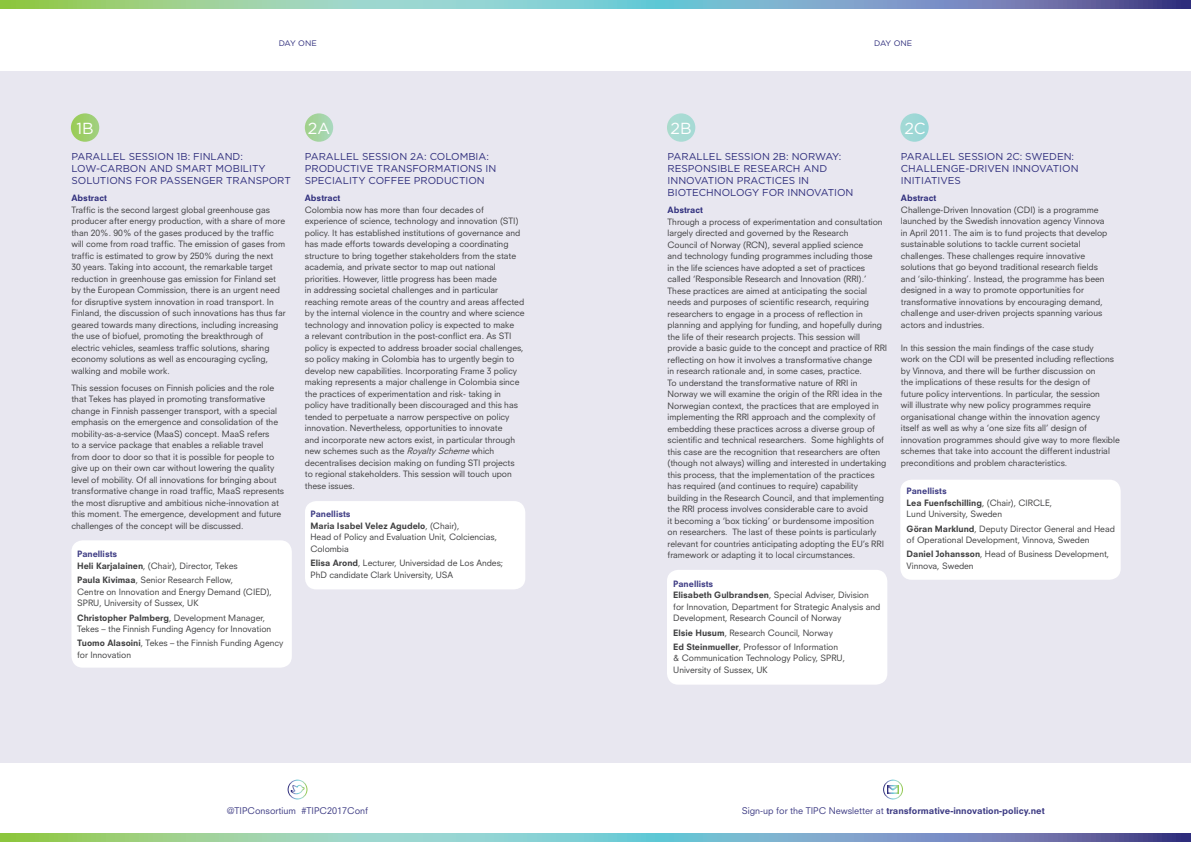
<style>
.page{position:relative;width:1191px;height:842px;background:#fff}
.page>*{position:absolute;margin:0;border:0;box-sizing:border-box;transform-origin:0 0}
.t1{font:16px "Gotham";color:#fff}
.t2{font:10px/12px "Gotham";color:#2e2d7c}
.t3{font:800 9px "Neuzeit SLT Std";color:#3e3c84}
.t4{font:9px "Neuzeit SLT Std";color:#3e3c84}
.t5{font:8.5px/11.5px "Neuzeit SLT Std";color:#3e3e3f}
.t6{font:800 8.5px "Neuzeit SLT Std";color:#2e2d7c}
.t7{font:8px "Gotham";letter-spacing:-.025em;color:#2e2d7c}
.s1{font-weight:800;color:#3e3c84}
.s2{font-weight:800}
.s3{font-style:italic}
.s4{font-weight:400}
</style>
<div class="page">
<div style="left:0;top:71px;width:1191px;height:692px;background:#e8e7f0"></div>
<svg style="left:0;top:0;width:1191px;height:9px"></svg>
<svg style="left:0;top:833px;width:1191px;height:9px"></svg>
<div style="left:288px;top:780px;width:19px;height:19px;border:1px solid #fff;border-radius:50%"></div>
<svg style="left:290px;top:784px;width:15px;height:11px"></svg>
<div style="left:883px;top:780px;width:20px;height:19px;border:1px solid #fff;border-radius:50%"></div>
<svg style="left:887px;top:785px;width:11px;height:9px"></svg>
<div style="left:667px;top:570px;width:220px;height:115px;background:#fff;border-radius:11px"></div>
<div style="left:900px;top:480px;width:220px;height:100px;background:#fff;border-radius:11px"></div>
<div style="left:667px;top:113px;width:28px;height:29px;background:#a9dbd4;border-radius:14px"></div>
<div style="left:900px;top:113px;width:28px;height:29px;background:#9ed8d6;border-radius:14px"></div>
<div style="left:305px;top:501px;width:220px;height:88px;background:#fff;border-radius:11px"></div>
<svg style="left:71px;top:113px;width:28px;height:29px"></svg>
<div style="left:305px;top:113px;width:28px;height:29px;background:linear-gradient(to right,#a4d18d,#a8d8ba);border-radius:14px"></div>
<div style="left:71px;top:540px;width:221px;height:128px;background:#fff;border-radius:11px"></div>
<p class="t7" style="left:279px;top:38px;width:39px">DAY ONE</p>
<p class="t7" style="left:874px;top:38px;width:39px">DAY ONE</p>
<h1 class="t1" style="left:76px;top:118px;width:19px">1B</h1>
<h1 class="t1" style="left:308px;top:118px;width:24px">2A</h1>
<p class="t2" style="left:71px;top:150px;width:221px">PARALLEL SESSION 1B: FINLAND:<br>LOW-CARBON AND SMART MOBILITY<br>SOLUTIONS FOR PASSENGER TRANSPORT</p>
<p class="t6" style="left:71px;top:193px;width:37px">Abstract</p>
<p class="t5" style="left:71px;top:204px;width:216px">Traffic is the second largest global greenhouse gas producer after energy production, with a share of more than 20%. 90% of the gases produced by the traffic will come from road traffic. The emission of gases from traffic is estimated to grow by 250% during the next<br>30 years. Taking into account, the remarkable target reduction in greenhouse gas emission for Finland set by the European Commission, there is an urgent need for disruptive system innovation in road transport. In Finland, the discussion of such innovations has thus far geared towards many directions, including increasing the use of biofuel, promoting the breakthrough of electric vehicles, seamless traffic solutions, sharing economy solutions as well as encouraging cycling, walking and mobile work.</p>
<p class="t5" style="left:71px;top:382px;width:214px">This session focuses on Finnish policies and the role that Tekes has played in promoting transformative change in Finnish passenger transport, with a special emphasis on the emergence and consolidation of the mobility-as-a-service (MaaS) concept. MaaS refers<br>to a service package that enables a reliable travel<br>from door to door so that it is possible for people to give up on their own car without lowering the quality level of mobility. Of all innovations for bringing about transformative change in road traffic, MaaS represents the most disruptive and ambitious niche-innovation at this moment. The emergence, development and future challenges of the concept will be discussed.</p>
<p class="t5" style="left:77px;top:548px;width:162px"><span class="s1">Panellists<br></span><span class="s2">Heli Karjalainen</span>, (Chair), Director, Tekes</p>
<p class="t5" style="left:77px;top:574px;width:196px"><span class="s2">Paula Kivimaa</span>, Senior Research Fellow,<br>Centre on Innovation and Energy Demand (CIED),<br>SPRU, University of Sussex, UK</p>
<p class="t5" style="left:77px;top:612px;width:196px"><span class="s2">Christopher Palmberg</span>, Development Manager,<br>Tekes – the Finnish Funding Agency for Innovation</p>
<p class="t5" style="left:77px;top:637px;width:208px"><span class="s2">Tuomo Alasoini</span>, Tekes – the Finnish Funding Agency for Innovation</p>
<p class="t2" style="left:305px;top:150px;width:193px">PARALLEL SESSION 2A: COLOMBIA:<br>PRODUCTIVE TRANSFORMATIONS IN<br>SPECIALITY COFFEE PRODUCTION</p>
<p class="t6" style="left:305px;top:193px;width:37px">Abstract</p>
<p class="t5" style="left:305px;top:204px;width:221px">Colombia now has more than four decades of experience of science, technology and innovation (STI) policy. It has established institutions of governance and has made efforts towards developing a coordinating structure to bring together stakeholders from the state academia, and private sector to map out national priorities. However, little progress has been made<br>in addressing societal challenges and in particular reaching remote areas of the country and areas affected by the internal violence in the country and where science technology and innovation policy is expected to make<br>a relevant contribution in the post-conflict era. As STI policy is expected to address broader social challenges, so policy making in Colombia has to urgently begin to develop new capabilities. Incorporating Frame 3 policy making represents a major challenge in Colombia since the practices of experimentation and risk- taking in policy have traditionally been discouraged and this has tended to perpetuate a narrow perspective on policy innovation. Nevertheless, opportunities to innovate<br>and incorporate new actors exist, in particular through new schemes such as the <span class="s3">RoyaltyScheme</span>which decentralises decision making on funding STI projects to regional stakeholders. This session will touch upon these issues.</p>
<p class="t5" style="left:310px;top:508px;width:188px"><span class="s1">Panellists<br></span><span class="s2">Maria Isabel Velez Agudelo</span>, (Chair),<br>Head of Policy and Evaluation Unit, Colciencias,<br>Colombia</p>
<p class="t5" style="left:310px;top:557px;width:194px"><span class="s2">Elisa Arond</span>, Lecturer, Universidad de Los Andes;<br>PhD candidate Clark University, USA</p>
<h1 class="t1" style="left:670px;top:118px;width:23px">2B</h1>
<h1 class="t1" style="left:904px;top:118px;width:23px">2C</h1>
<p class="t2" style="left:667px;top:150px;width:187px">PARALLEL SESSION 2B: NORWAY:<br>RESPONSIBLE RESEARCH AND<br>INNOVATION PRACTICES IN<br>BIOTECHNOLOGY FOR INNOVATION</p>
<p class="t6" style="left:667px;top:205px;width:37px">Abstract</p>
<p class="t5" style="left:667px;top:216px;width:221px">Through a process of experimentation and consultation largely directed and governed by the Research<br>Council of Norway (RCN), several applied science<br>and technology funding programmes including those<br>in the life sciences have adopted a set of practices called ‘Responsible Research and Innovation (RRI).’ These practices are aimed at anticipating the social needs and purposes of scientific research, requiring researchers to engage in a process of reflection in planning and applying for funding, and hopefully during the life of their research projects. This session will provide a basic guide to the concept and practice of RRI reflecting on how it involves a transformative change<br>in research rationale and, in some cases, practice.<br>To understand the transformative nature of RRI in Norway we will examine the origin of the RRI idea in the Norwegian context, the practices that are employed in implementing the RRI approach and the complexity of embedding these practices across a diverse group of scientific and technical researchers. Some highlights of this case are the recognition that researchers are often (though not always) willing and interested in undertaking this process, that the implementation of the practices has required (and continues to require) capability building in the Research Council, and that implementing the RRI process involves considerable care to avoid<br>it becoming a ‘box ticking’ or burdensome imposition<br>on researchers. The last of these points is particularly relevant for countries anticipating adopting the EU’s RRI framework or adapting it to local circumstances.</p>
<p class="t5" style="left:673px;top:578px;width:209px"><span class="s1">Panellists<br></span><span class="s2">Elisabeth Gulbrandsen</span>, Special Adviser, Division for Innovation, Department for Strategic Analysis and Development, Research Council of Norway</p>
<p class="t5" style="left:673px;top:625px;width:166px;line-height:14.3px"><span class="s2">Elsie Husum</span>, Research Council, Norway<br><span class="s2">Ed Steinmueller</span>, Professor of Information</p>
<p class="t5" style="left:673px;top:652px;width:173px">&amp; Communication Technology Policy, SPRU,<br>University of Sussex, UK</p>
<p class="t2" style="left:901px;top:150px;width:179px">PARALLEL SESSION 2C: SWEDEN:<br>CHALLENGE-DRIVEN INNOVATION<br>INITIATIVES</p>
<p class="t6" style="left:901px;top:193px;width:37px">Abstract</p>
<p class="t5" style="left:901px;top:204px;width:208px">Challenge-Driven Innovation (CDI) is a programme launched by the Swedish innovation agency Vinnova in April 2011. The aim is to fund projects that develop sustainable solutions to tackle current societal challenges. These challenges require innovative solutions that go beyond traditional research fields and ‘silo-thinking’. Instead, the programme has been designed in a way to promote opportunities for transformative innovations by encouraging demand, challenge and user-driven projects spanning various actors and industries.</p>
<p class="t5" style="left:901px;top:342px;width:220px">In this session the main findings of the case study<br>work on the CDI will be presented including reflections by Vinnova, and there will be further discussion on<br>the implications of these results for the design of<br>future policy interventions. In particular, the session<br>will illustrate why new policy programmes require organisational change within the innovation agency itself as well as why a ‘one size fits all’ design of innovation programmes should give way to more flexible schemes that take into account the different industrial preconditions and problem characteristics.</p>
<p class="t5" style="left:906px;top:485px;width:147px"><span class="s1">Panellists<br></span><span class="s2">Lea Fuenfschilling</span>, (Chair), CIRCLE,<br>Lund University, Sweden</p>
<p class="t5" style="left:906px;top:523px;width:210px"><span class="s2">Göran Marklund</span>, Deputy Director General and Head of Operational Development, Vinnova, Sweden</p>
<p class="t5" style="left:906px;top:548px;width:204px"><span class="s2">Daniel Johansson</span>, Head of Business Development,<br>Vinnova, Sweden</p>
<p class="t4" style="left:227px;top:806px;width:142px">@TIPConsortium #TIPC2017Conf</p>
<p class="t3" style="left:741px;top:805px;width:305px"><span class="s4">Sign-up for the TIPC Newsletter at</span> transformative-innovation-policy.net</p>
</div>
